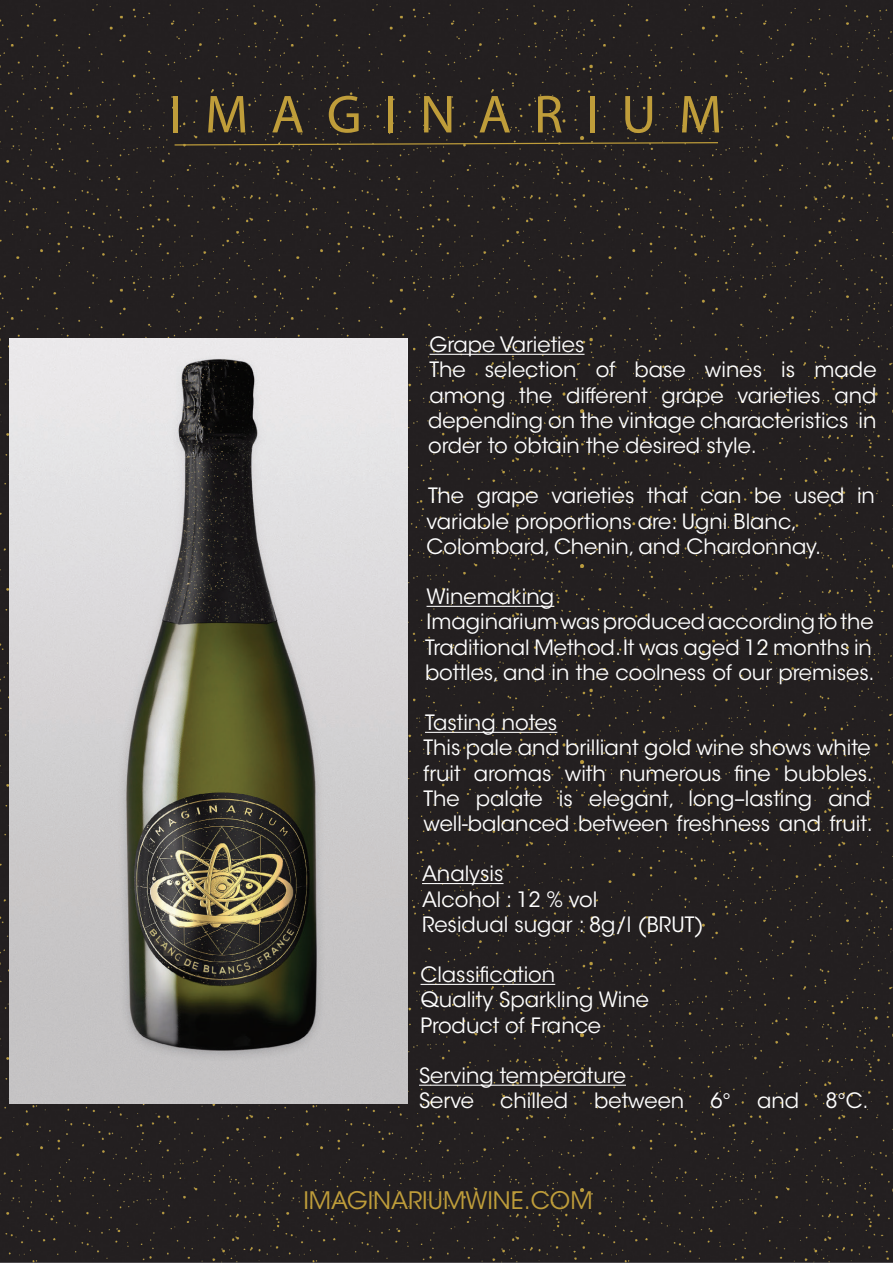
<style>
.page{position:relative;width:893px;height:1263px;background:#fff}
.page>*{position:absolute;margin:0;border:0;box-sizing:border-box;transform-origin:0 0}
.t1{font:54px "Myriad Pro";letter-spacing:.42em;color:#bf9d3a}
.t2{font:24px "ITC Avant Garde Std";color:#bf9d3a}
.t3{font:21px/25.2px "ITC Avant Garde Std";color:#fff}
</style>
<div class="page">
<div style="left:0;top:0;width:281px;height:625px;background:#231f20"></div>
<div style="left:281px;top:0;width:612px;height:625px;background:#231f20"></div>
<div style="left:0;top:625px;width:281px;height:638px;background:#231f20"></div>
<div style="left:281px;top:625px;width:612px;height:638px;background:#231f20"></div>
<svg style="left:173px;top:141px;width:546px;height:5px;background:#4a3e26"></svg>
<img style="left:10px;top:338px;width:397px;height:765px">
<hr style="left:430px;top:354px;width:154px;height:1px;background:#fff">
<hr style="left:427px;top:606px;width:127px;height:1px;background:#fff">
<hr style="left:425px;top:732px;width:132px;height:1px;background:#fff">
<hr style="left:422px;top:883px;width:81px;height:1px;background:#fff">
<hr style="left:421px;top:984px;width:134px;height:1px;background:#fff">
<hr style="left:419px;top:1085px;width:207px;height:1px;background:#fff">
<h1 class="t1" style="left:169px;top:81px;width:554px">IMAGINARIUM</h1>
<p class="t3" style="left:428px;top:332px;width:450px">Grape Varieties<br>The selection of base wines is made among the different grape varieties and depending on the vintage characteristics in order to obtain the desired style.</p>
<p class="t3" style="left:427px;top:483px;width:450px">The grape varieties that can be used in variable proportions are: Ugni Blanc,<br>Colombard, Chenin, and Chardonnay.</p>
<p class="t3" style="left:425px;top:584px;width:451px">Winemaking<br>Imaginarium was produced according to the Traditional Method. It was aged 12 months in bottles, and in the coolness of our premises.</p>
<p class="t3" style="left:424px;top:710px;width:451px">Tasting notes<br>This pale and brilliant gold wine shows white fruit aromas with numerous fine bubbles.<br>The palate is elegant, long–lasting and well-balanced between freshness and fruit.</p>
<p class="t3" style="left:422px;top:861px;width:283px">Analysis<br>Alcohol : 12 % vol<br>Residual sugar : 8g/l (BRUT)</p>
<p class="t3" style="left:421px;top:962px;width:230px">Classification<br>Quality Sparkling Wine<br>Product of France</p>
<p class="t3" style="left:419px;top:1063px;width:451px">Serving temperature<br>Serve chilled between 6° and 8°C.</p>
<p class="t2" style="left:303px;top:1186px;width:291px">IMAGINARIUMWINE.COM</p>
</div>
